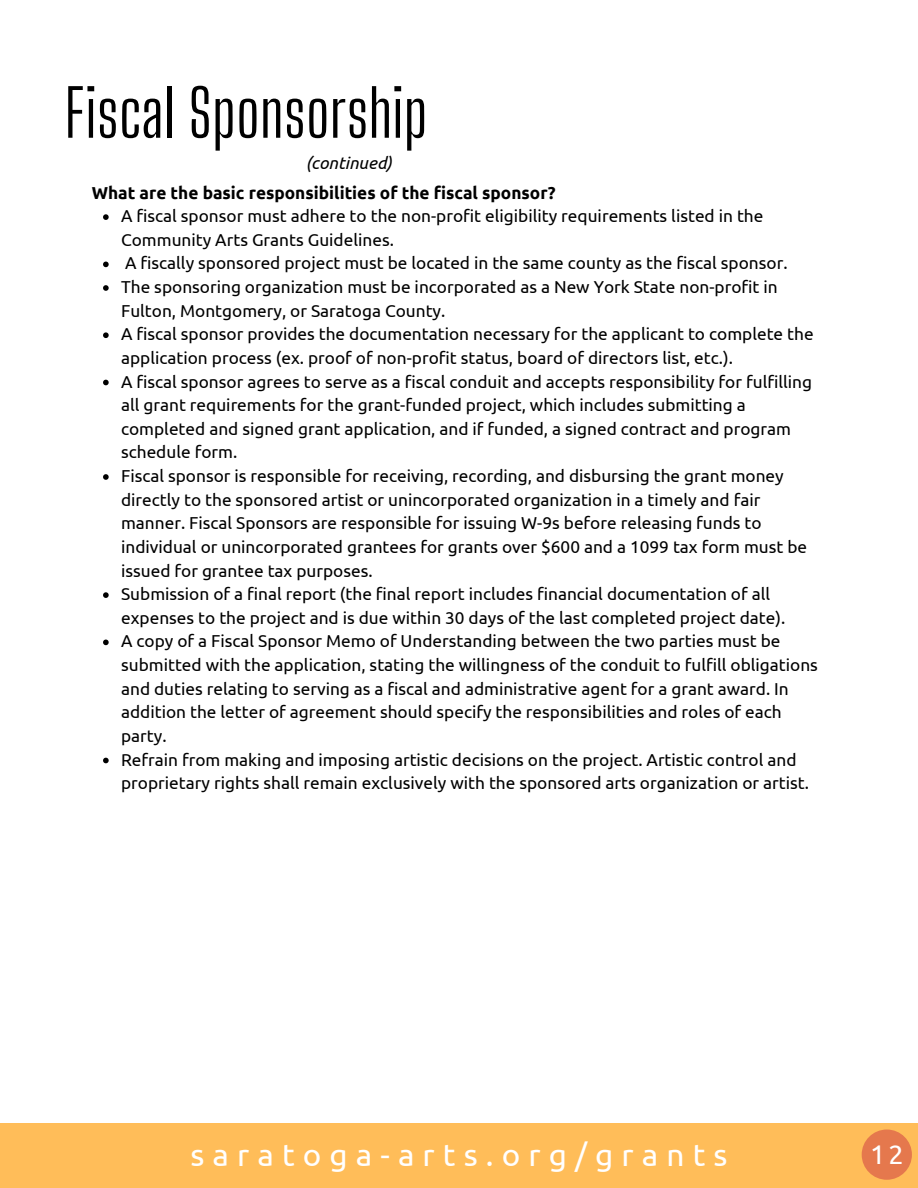
<style>
.page{position:relative;width:918px;height:1188px;background:#fff}
.page>*{position:absolute;margin:0;border:0;box-sizing:border-box;transform-origin:0 0}
.t1{font:64.5px "Big Shoulders Display";color:#000}
.t2{font:31.5px "Ubuntu";letter-spacing:.26em;color:#fff}
.t3{font:27px "Ubuntu";color:#fff}
.t4{font:17.25px/23.7px "Ubuntu";color:#000}
.t5{font:700 17.25px "Ubuntu";color:#000}
.t6{font:italic 17.25px "Ubuntu";color:#000}
</style>
<div class="page">
<div style="left:0;top:1123px;width:918px;height:65px;background:#ffbd59"></div>
<div style="left:862px;top:1130px;width:50px;height:50px;background:#e5784d;border-radius:50%"></div>
<svg style="left:103px;top:214px;width:6px;height:6px"></svg>
<svg style="left:103px;top:262px;width:6px;height:5px"></svg>
<svg style="left:103px;top:285px;width:6px;height:6px"></svg>
<svg style="left:103px;top:332px;width:6px;height:6px"></svg>
<svg style="left:103px;top:380px;width:6px;height:5px"></svg>
<svg style="left:103px;top:474px;width:6px;height:6px"></svg>
<svg style="left:103px;top:592px;width:6px;height:6px"></svg>
<svg style="left:103px;top:640px;width:6px;height:5px"></svg>
<svg style="left:103px;top:758px;width:6px;height:5px"></svg>
<p class="t1" style="left:65px;top:74px;width:364px">Fiscal Sponsorship</p>
<p class="t6" style="left:306px;top:153px;width:88px">(continued)</p>
<p class="t5" style="left:92px;top:182px;width:465px">What are the basic responsibilities of the fiscal sponsor?</p>
<p class="t4" style="left:121px;top:204px;width:644px">A fiscal sponsor must adhere to the non-profit eligibility requirements listed in the<br>Community Arts Grants Guidelines.</p>
<p class="t4" style="left:125px;top:251px;width:664px">A fiscally sponsored project must be located in the same county as the fiscal sponsor.</p>
<p class="t4" style="left:121px;top:275px;width:658px">The sponsoring organization must be incorporated as a New York State non-profit in<br>Fulton, Montgomery, or Saratoga County.</p>
<p class="t4" style="left:121px;top:322px;width:694px">A fiscal sponsor provides the documentation necessary for the applicant to complete the application process (ex. proof of non-profit status, board of directors list, etc.).</p>
<p class="t4" style="left:121px;top:369px;width:692px">A fiscal sponsor agrees to serve as a fiscal conduit and accepts responsibility for fulfilling all grant requirements for the grant-funded project, which includes submitting a completed and signed grant application, and if funded, a signed contract and program schedule form.</p>
<p class="t4" style="left:121px;top:464px;width:688px">Fiscal sponsor is responsible for receiving, recording, and disbursing the grant money directly to the sponsored artist or unincorporated organization in a timely and fair manner. Fiscal Sponsors are responsible for issuing W-9s before releasing funds to individual or unincorporated grantees for grants over $600 and a 1099 tax form must be issued for grantee tax purposes.</p>
<p class="t4" style="left:121px;top:582px;width:666px">Submission of a final report (the final report includes financial documentation of all expenses to the project and is due within 30 days of the last completed project date).</p>
<p class="t4" style="left:121px;top:629px;width:698px">A copy of a Fiscal Sponsor Memo of Understanding between the two parties must be submitted with the application, stating the willingness of the conduit to fulfill obligations and duties relating to serving as a fiscal and administrative agent for a grant award. In addition the letter of agreement should specify the responsibilities and roles of each party.</p>
<p class="t4" style="left:121px;top:747px;width:689px">Refrain from making and imposing artistic decisions on the project. Artistic control and proprietary rights shall remain exclusively with the sponsored arts organization or artist.</p>
<p class="t2" style="left:190px;top:1137px;width:539px">saratoga-arts.org/grants</p>
<p class="t3" style="left:870px;top:1139px;width:35px">12</p>
</div>
